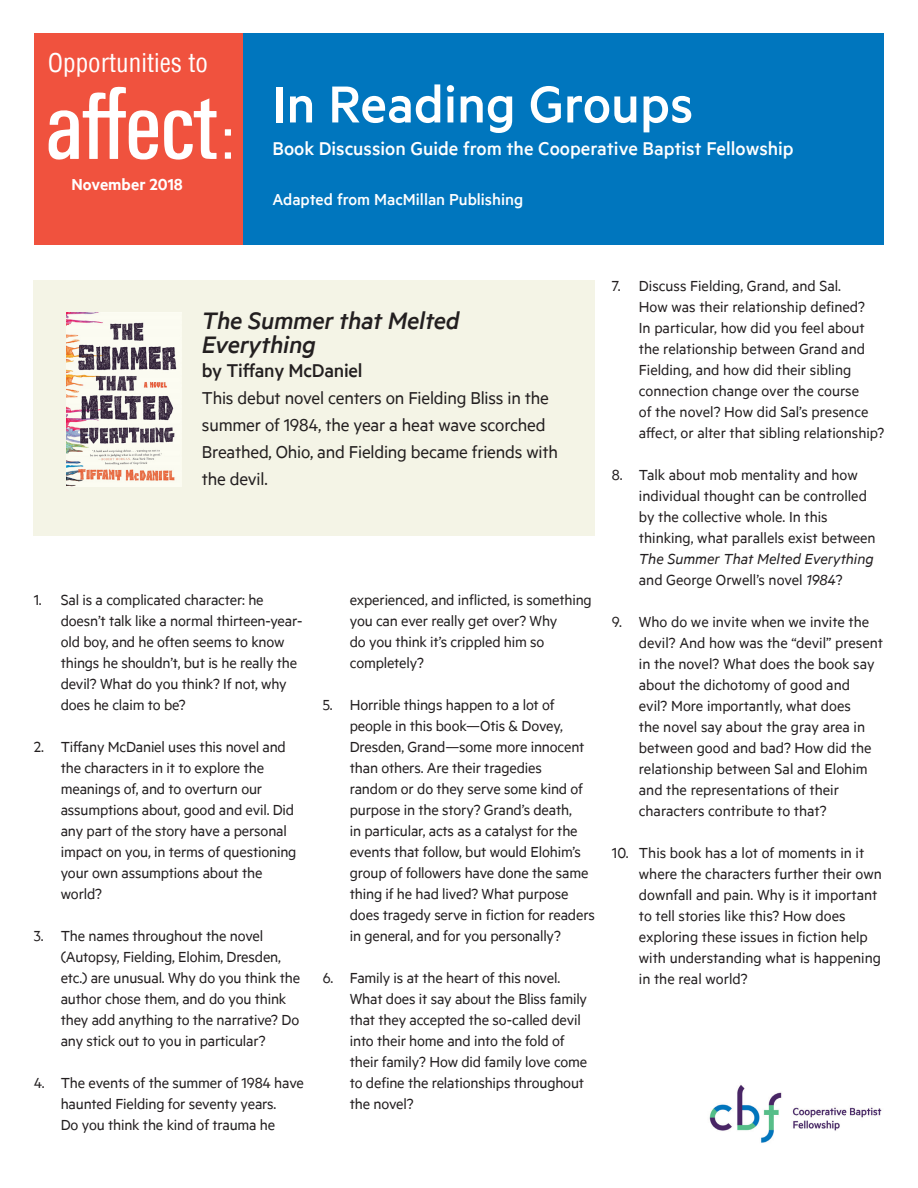
<style>
.page{position:relative;width:918px;height:1188px;background:#fff}
.page>*{position:absolute;margin:0;border:0;box-sizing:border-box;transform-origin:0 0}
.t1{font:500 58.5px "Metric";color:#fff}
.t2{font:italic 500 27px/24px "Metric";letter-spacing:-.01em;color:#231f20}
.t3{font:condensed 25.2px "Helvetica";color:#fff}
.t4{font:500 21px "Metric";color:#fff}
.t5{font:500 21px "Metric";letter-spacing:-.01em;color:#231f20}
.t6{font:19.5px/27px "Metric";letter-spacing:-.01em;color:#231f20}
.t7{font:500 18px "Metric";color:#fff}
.t8{font:600 18px "Metric";color:#fff}
.t9{font:16.5px/21px "Metric";letter-spacing:-.01em;color:#231f20}
.s1{font-style:italic}
</style>
<div class="page">
<div style="left:34px;top:34px;width:209px;height:211px;background:#f0523e"></div>
<div style="left:34px;top:280px;width:561px;height:256px;background:#f4f4e6"></div>
<div style="left:243px;top:34px;width:641px;height:211px;background:#0076be"></div>
<img style="left:709px;top:1084px;width:173px;height:59px">
<svg style="left:49px;top:87px;width:109px;height:73px"></svg>
<svg style="left:164px;top:98px;width:53px;height:62px"></svg>
<svg style="left:225px;top:129px;width:6px;height:7px"></svg>
<svg style="left:225px;top:152px;width:6px;height:7px"></svg>
<img style="left:67px;top:312px;width:115px;height:174px">
<p class="t3" style="left:48px;top:47px;width:162px">OPPORTUNITIES TO</p>
<p class="t8" style="left:72px;top:174px;width:113px">November 2018</p>
<p class="t1" style="left:272px;top:70px;width:423px">In Reading Groups</p>
<p class="t4" style="left:272px;top:137px;width:523px">Book Discussion Guide from the Cooperative Baptist Fellowship</p>
<p class="t7" style="left:272px;top:189px;width:252px">Adapted from MacMillan Publishing</p>
<p class="t2" style="left:202px;top:308px;width:259px">The Summer that Melted<br>Everything</p>
<p class="t5" style="left:202px;top:359px;width:162px">by Tiffany McDaniel</p>
<p class="t6" style="left:202px;top:384px;width:357px">This debut novel centers on Fielding Bliss in the summer of 1984, the year a heat wave scorched Breathed, Ohio, and Fielding became friends with the devil.</p>
<p class="t9" style="left:61px;top:589px;width:243px;text-indent:-27px">1. Sal is a complicated character: he doesn’t talk like a normal thirteen-year&shy;old boy, and he often seems to know things he shouldn’t, but is he really the devil? What do you think? If not, why does he claim to be?</p>
<p class="t9" style="left:61px;top:736px;width:237px;text-indent:-27px">2. Tiffany McDaniel uses this novel and the characters in it to explore the meanings of, and to overturn our assumptions about, good and evil. Did any part of the story have a personal impact on you, in terms of questioning your own assumptions about the world?</p>
<p class="t9" style="left:61px;top:925px;width:241px;text-indent:-27px">3. The names throughout the novel (Autopsy, Fielding, Elohim, Dresden, etc.) are unusual. Why do you think the author chose them, and do you think they add anything to the narrative? Do any stick out to you in particular?</p>
<p class="t9" style="left:34px;top:1072px;width:272px;text-align:center">4. The events of the summer of 1984 have haunted Fielding for seventy years.<br>Do you think the kind of trauma he</p>
<p class="t9" style="left:350px;top:589px;width:244px">experienced, and inflicted, is something you can ever really get over? Why<br>do you think it’s crippled him so completely?</p>
<p class="t9" style="left:350px;top:694px;width:247px;text-indent:-27px">5. Horrible things happen to a lot of people in this book—Otis &amp; Dovey, Dresden, Grand—some more innocent than others. Are their tragedies<br>random or do they serve some kind of purpose in the story? Grand’s death,<br>in particular, acts as a catalyst for the events that follow, but would Elohim’s group of followers have done the same thing if he had lived? What purpose does tragedy serve in fiction for readers in general, and for you personally?</p>
<p class="t9" style="left:350px;top:967px;width:239px;text-indent:-27px">6. Family is at the heart of this novel.<br>What does it say about the Bliss family that they accepted the so-called devil into their home and into the fold of their family? How did family love come to define the relationships throughout the novel?</p>
<p class="t9" style="left:639px;top:275px;width:247px;text-indent:-27px">7. Discuss Fielding, Grand, and Sal.<br>How was their relationship defined?<br>In particular, how did you feel about the relationship between Grand and Fielding, and how did their sibling connection change over the course<br>of the novel? How did Sal’s presence affect, or alter that sibling relationship?</p>
<p class="t9" style="left:639px;top:464px;width:238px;text-indent:-27px">8. Talk about mob mentality and how individual thought can be controlled by the collective whole. In this thinking, what parallels exist between <span class="s1">The Summer That Melted Everything </span>and George Orwell’s novel <span class="s1">1984</span>?</p>
<p class="t9" style="left:639px;top:611px;width:246px;text-indent:-27px">9. Who do we invite when we invite the devil? And how was the “devil” present in the novel? What does the book say about the dichotomy of good and<br>evil? More importantly, what does<br>the novel say about the gray area in between good and bad? How did the relationship between Sal and Elohim and the representations of their characters contribute to that?</p>
<p class="t9" style="left:639px;top:842px;width:244px;text-indent:-27px">10. This book has a lot of moments in it where the characters further their own downfall and pain. Why is it important to tell stories like this? How does exploring these issues in fiction help with understanding what is happening in the real world?</p>
</div>
